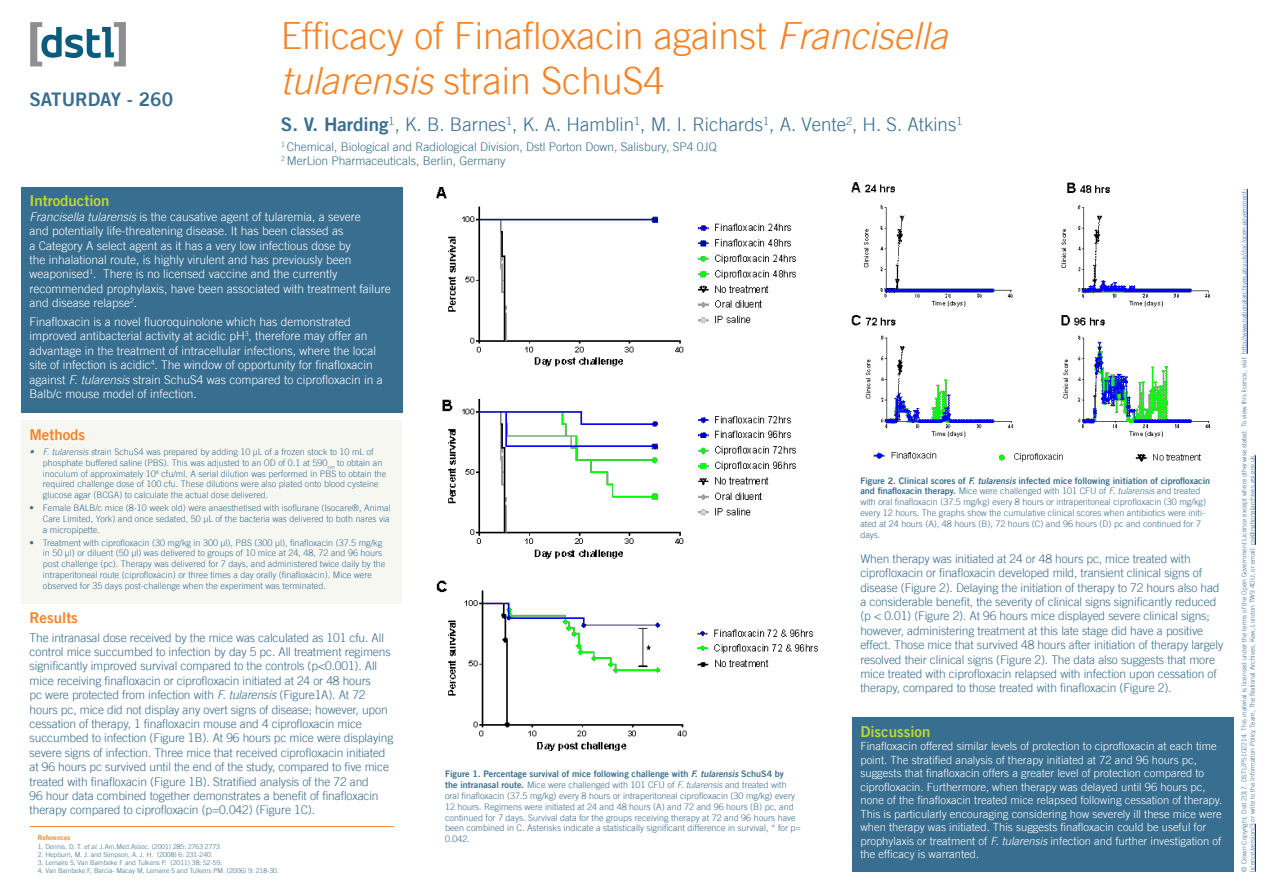
<style>
.page{position:relative;width:1263px;height:893px;background:#fff}
.page>*{position:absolute;margin:0;border:0;box-sizing:border-box;transform-origin:0 0}
.Orange_Main_Title{font:300 37.5px "Trade Gothic";color:#f58427}
.Authors_Names{font:300 18.75px "Trade Gothic";color:#386e8f}
.Authors_Names-2{font:18.75px "Trade Gothic Bold Two";color:#386e8f}
.No_Spacing{font:15px "Trade Gothic Bold Two";color:#c1d72f}
.t1{font:15px "Trade Gothic Bold Two";color:#f58427}
.No_Spacing-2{font:300 12px/14.4px "Trade Gothic";letter-spacing:-.01em;color:#386e8f}
.No_Spacing-3{font:300 12px/14.4px "Trade Gothic";color:#fff}
.Authors_Names-3{font:300 12px "Trade Gothic";color:#386e8f}
.No_Spacing-4{font:300 11.25px/13.5px "Trade Gothic";color:#fff}
.t2{font:300 9px/10.8px "Trade Gothic";color:#386e8f}
.Copyright___Permioss{font:300 6.75px/8.1px "Trade Gothic";color:#386e8f}
.Plain_Text{font:300 6.75px "Trade Gothic";color:#386e8f}
.t3{font:6.75px "Trade Gothic Bold Two";color:#f58427}
.s1{font-style:italic}
.s2{font-family:"Trade Gothic Bold Two";font-weight:400}
.s3{font-family:"Trade Gothic Bold Two";font-weight:400;font-style:italic}
</style>
<div class="page">
<svg style="left:30px;top:22px;width:96px;height:44px"></svg>
<hr style="left:1247px;top:189px;width:1px;height:165px;background:#00f">
<hr style="left:1255px;top:824px;width:1px;height:48px;background:#00f">
<hr style="left:1255px;top:455px;width:1px;height:90px;background:#00f">
<div style="left:21px;top:187px;width:381px;height:225px;background:#386e8f"></div>
<div style="left:21px;top:421px;width:381px;height:183px;background:#f7f7f2"></div>
<img style="left:437px;top:187px;width:381px;height:564px">
<img style="left:852px;top:183px;width:357px;height:279px">
<div style="left:938px;top:447px;width:41px;height:41px;background:#fff"></div>
<div style="left:1064px;top:448px;width:41px;height:40px;background:#fff"></div>
<div style="left:852px;top:718px;width:381px;height:154px;background:#386e8f"></div>
<hr style="left:30px;top:826px;width:364px;height:1px;background:#f58427">
<p class="Authors_Names-2" style="left:29px;top:87px;width:145px">SATURDAY - 260</p>
<p class="Orange_Main_Title" style="left:281px;top:14px;width:668px">Efficacy of Finafloxacin against <span class="s1">Francisella</span></p>
<p class="Orange_Main_Title" style="left:281px;top:59px;width:385px"><span class="s1">tularensis</span> strain SchuS4</p>
<p class="Authors_Names" style="left:281px;top:113px;width:683px"><span class="s2">S. V. Harding</span><sup>1</sup>, K. B. Barnes<sup>1</sup>, K. A. Hamblin<sup>1</sup>, M. I. Richards<sup>1</sup>, A. Vente<sup>2</sup>, H. S. Atkins<sup>1</sup></p>
<p class="Authors_Names-3" style="left:281px;top:140px;width:437px"><sup>1</sup> Chemical, Biological and Radiological Division, Dstl Porton Down, Salisbury, SP4 0JQ</p>
<p class="Authors_Names-3" style="left:281px;top:154px;width:226px"><sup>2</sup> MerLion Pharmaceuticals, Berlin, Germany</p>
<p class="No_Spacing" style="left:29px;top:192px;width:82px">Introduction</p>
<p class="No_Spacing-3" style="left:29px;top:209px;width:333px"><span class="s1">Francisella tularensis</span> is the causative agent of tularemia, a severe</p>
<p class="No_Spacing-3" style="left:29px;top:224px;width:363px">and potentially life-threatening disease. It has been classed as<br>a Category A select agent as it has a very low infectious dose by<br>the inhalational route, is highly virulent and has previously been weaponised<sup>1</sup>. There is no licensed vaccine and the currently recommended prophylaxis, have been associated with treatment failure and disease relapse<sup>2</sup>.</p>
<p class="No_Spacing-3" style="left:29px;top:314px;width:355px">Finafloxacin is a novel fluoroquinolone which has demonstrated improved antibacterial activity at acidic pH<sup>3</sup>, therefore may offer an advantage in the treatment of intracellular infections, where the local site of infection is acidic<sup>4</sup>. The window of opportunity for finafloxacin against <span class="s1">F. tularensis</span> strain SchuS4 was compared to ciprofloxacin in a Balb/c mouse model of infection.</p>
<p class="t1" style="left:29px;top:425px;width:57px">Methods</p>
<p class="t2" style="left:43px;top:446px;width:345px;text-indent:-14px"><span class="s1">• F. tularensis s</span>train SchuS4 was prepared by adding 10 μL of a frozen stock to 10 mL of phosphate buffered saline (PBS). This was adjusted to an OD of 0.1 at 590<sub>nm</sub> to obtain an inoculum of approximately 10<sup>8</sup> cfu/ml. A serial dilution was performed in PBS to obtain the required challenge dose of 100 cfu. These dilutions were also plated onto blood cysteine glucose agar (BCGA) to calculate the actual dose delivered.</p>
<p class="t2" style="left:43px;top:502px;width:349px;text-indent:-14px">• Female BALB/c mice (8-10 week old) were anaesthetised with isoflurane (Isocare®, Animal<br>Care Limited, York) and once sedated, 50 μL of the bacteria was delivered to both nares via a micropipette.</p>
<p class="t2" style="left:43px;top:537px;width:344px;text-indent:-14px">• Treatment with ciprofloxacin (30 mg/kg in 300 μl), PBS (300 μl), finafloxacin (37.5 mg/kg in 50 μl) or diluent (50 μl) was delivered to groups of 10 mice at 24, 48, 72 and 96 hours post challenge (pc). Therapy was delivered for 7 days, and administered twice daily by the intraperitoneal route (ciprofloxacin) or three times a day orally (finafloxacin). Mice were observed for 35 days post-challenge when the experiment was terminated.</p>
<p class="t1" style="left:30px;top:608px;width:50px">Results</p>
<p class="No_Spacing-2" style="left:30px;top:630px;width:365px">The intranasal dose received by the mice was calculated as 101 cfu. All control mice succumbed to infection by day 5 pc. All treatment regimens significantly improved survival compared to the controls (p&lt;0.001). All mice receiving finafloxacin or ciprofloxacin initiated at 24 or 48 hours<br>pc were protected from infection with <span class="s1">F. tularensis</span> (Figure1A). At 72 hours pc, mice did not display any overt signs of disease; however, upon cessation of therapy, 1 finafloxacin mouse and 4 ciprofloxacin mice succumbed to infection (Figure 1B). At 96 hours pc mice were displaying severe signs of infection. Three mice that received ciprofloxacin initiated at 96 hours pc survived until the end of the study, compared to five mice treated with finafloxacin (Figure 1B). Stratified analysis of the 72 and<br>96 hour data combined together demonstrates a benefit of finafloxacin therapy compared to ciprofloxacin (p=0.042) (Figure 1C).</p>
<p class="t3" style="left:38px;top:834px;width:34px">References</p>
<p class="Plain_Text" style="left:38px;top:842px;width:184px">1. Dennis, D. T. <span class="s1">et al</span>. J.Am.Med.Assoc. (2001) 285: 2763 2773</p>
<p class="Plain_Text" style="left:38px;top:850px;width:176px">2. Hepburn, M. J. and Simpson, A. J. H. (2008) 6: 231-240.</p>
<p class="Plain_Text" style="left:38px;top:858px;width:186px">3. Lemaire S, Van Bambeke F and Tulkens P. (2011) 38: 52-59.</p>
<p class="Plain_Text" style="left:38px;top:866px;width:242px">4. Van Bambeke F, Barcia- Macay M, Lemaire S and Tulkens PM. (2006) 9: 218-30.</p>
<p class="t2" style="left:445px;top:769px;width:357px"><span class="s2">Figure 1. Percentage survival of mice following challenge with</span> <span class="s3">F. tularensis</span> <span class="s2">SchuS4 by<br>the intranasal route.</span> Mice were challenged with 101 CFU of <span class="s1">F. tularensis</span> and treated with oral finafloxacin (37.5 mg/kg) every 8 hours or intraperitoneal ciprofloxacin (30 mg/kg) every 12 hours. Regimens were initiated at 24 and 48 hours (A) and 72 and 96 hours (B) pc, and continued for 7 days. Survival data for the groups receiving therapy at 72 and 96 hours have been combined in C. Asterisks indicate a statistically significant difference in survival, * for p= 0.042.</p>
<p class="t2" style="left:860px;top:475px;width:351px"><span class="s2">Figure 2. Clinical scores of</span> <span class="s3">F. tularensis</span> <span class="s2">infected mice following initiation of ciprofloxacin and finafloxacin therapy.</span> Mice were challenged with 101 CFU of <span class="s1">F. tularensis</span> and treated with oral finafloxacin (37.5 mg/kg) every 8 hours or intraperitoneal ciprofloxacin (30 mg/kg) every 12 hours. The graphs show the cumulative clinical scores when antibiotics were initi&shy;ated at 24 hours (A), 48 hours (B), 72 hours (C) and 96 hours (D) pc and continued for 7 days.</p>
<p class="No_Spacing-2" style="left:860px;top:551px;width:364px">When therapy was initiated at 24 or 48 hours pc, mice treated with ciprofloxacin or finafloxacin developed mild, transient clinical signs of disease (Figure 2). Delaying the initiation of therapy to 72 hours also had a considerable benefit, the severity of clinical signs significantly reduced (p &lt; 0.01) (Figure 2). At 96 hours mice displayed severe clinical signs; however, administering treatment at this late stage did have a positive effect. Those mice that survived 48 hours after initiation of therapy largely resolved their clinical signs (Figure 2). The data also suggests that more mice treated with ciprofloxacin relapsed with infection upon cessation of therapy, compared to those treated with finafloxacin (Figure 2).</p>
<p class="No_Spacing" style="left:860px;top:722px;width:72px">Discussion</p>
<p class="No_Spacing-4" style="left:860px;top:739px;width:363px">Finafloxacin offered similar levels of protection to ciprofloxacin at each time point. The stratified analysis of therapy initiated at 72 and 96 hours pc, suggests that finafloxacin offers a greater level of protection compared to ciprofloxacin. Furthermore, when therapy was delayed until 96 hours pc, none of the finafloxacin treated mice relapsed following cessation of therapy.<br>This is particularly encouraging considering how severely ill these mice were when therapy was initiated. This suggests finafloxacin could be useful for prophylaxis or treatment of <span class="s1">F. tularensis</span> infection and further investigation of the efficacy is warranted.</p>
<p class="Copyright___Permioss" style="left:1240px;top:872px;width:684px;rotate:-90deg">© Crown Copyright, Dstl 2017. DSTL/PS102214. This material is licensed under the terms of the Open Government Licence except where otherwise stated. To view this licence, visit http://www.nationalarchives.gov.uk/doc/open-government&shy;licence/version/3 or write to the Information Policy Team, The National Archives, Kew, London TW9 4DU, or email: psi@nationalarchives.gsi.gov.uk.</p>
</div>
